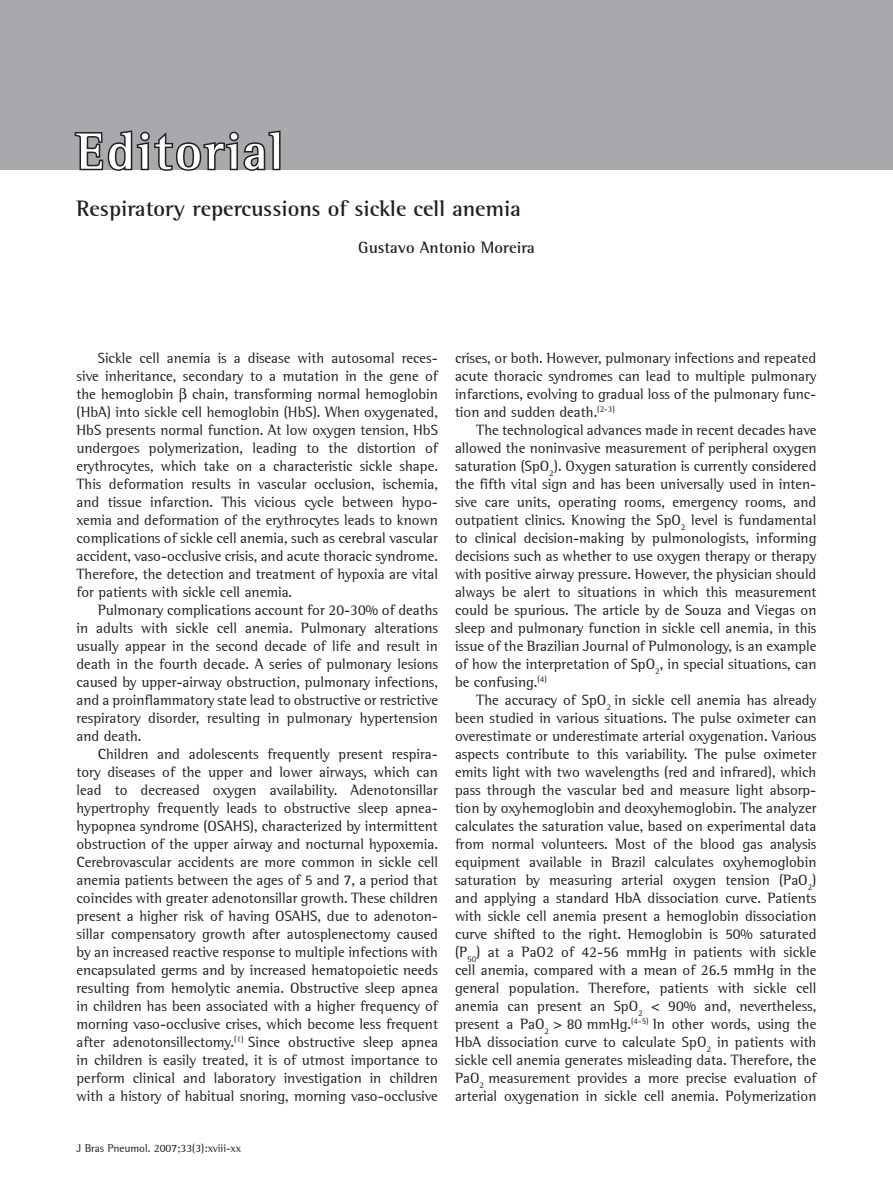
<style>
.page{position:relative;width:893px;height:1191px;background:#fff}
.page>*{position:absolute;margin:0;border:0;box-sizing:border-box;transform-origin:0 0}
.capítulo{font:700 51.75px "Libre Semi Serif S Si";letter-spacing:.05em;color:#fff}
.título___2o_idioma{font:700 22.5px "Libre Semi Serif S Si";color:#231f20}
.autores{font:700 16.5px "Libre Semi Serif S Si";color:#231f20}
.corpo{font:15px/18px "Libre Semi Serif S Si";color:#231f20;text-align:justify}
.rodapé{font:11.25px "Libre Semi Serif S Si";color:#231f20}
</style>
<div class="page">
<div style="left:0;top:0;width:893px;height:170px;background:#a8a9ad"></div>
<svg style="left:74px;top:130px;width:207px;height:41px"></svg>
<p class="capítulo" style="left:77px;top:120px;width:208px">Editorial</p>
<p class="título___2o_idioma" style="left:77px;top:195px;width:446px">Respiratory repercussions of sickle cell anemia</p>
<p class="autores" style="left:358px;top:237px;width:178px">Gustavo Antonio Moreira</p>
<p class="corpo" style="left:77px;top:348px;width:363px;text-indent:21px">Sickle cell anemia is a disease with autosomal reces&shy;sive inheritance, secondary to a mutation in the gene of the hemoglobin chain, transforming normal hemoglobin (HbA) into sickle cell hemoglobin (HbS). When oxygenated, HbS presents normal function. At low oxygen tension, HbS undergoes polymerization, leading to the distortion of erythrocytes, which take on a characteristic sickle shape.<br>This deformation results in vascular occlusion, ischemia, and tissue infarction. This vicious cycle between hypo&shy;xemia and deformation of the erythrocytes leads to known complications of sickle cell anemia, such as cerebral vascular accident, vaso-occlusive crisis, and acute thoracic syndrome.<br>Therefore, the detection and treatment of hypoxia are vital for patients with sickle cell anemia.</p>
<p class="corpo" style="left:77px;top:600px;width:363px;text-indent:21px">Pulmonary complications account for 20-30% of deaths in adults with sickle cell anemia. Pulmonary alterations usually appear in the second decade of life and result in death in the fourth decade. A series of pulmonary lesions caused by upper-airway obstruction, pulmonary infections, and a proinflammatory state lead to obstructive or restrictive respiratory disorder, resulting in pulmonary hypertension and death.</p>
<p class="corpo" style="left:77px;top:744px;width:363px;text-indent:21px">Children and adolescents frequently present respira&shy;tory diseases of the upper and lower airways, which can lead to decreased oxygen availability. Adenotonsillar hypertrophy frequently leads to obstructive sleep apnea&shy;hypopnea syndrome (OSAHS), characterized by intermittent obstruction of the upper airway and nocturnal hypoxemia.<br>Cerebrovascular accidents are more common in sickle cell anemia patients between the ages of 5 and 7, a period that coincides with greater adenotonsillar growth. These children present a higher risk of having OSAHS, due to adenoton&shy;sillar compensatory growth after autosplenectomy caused by an increased reactive response to multiple infections with encapsulated germs and by increased hematopoietic needs resulting from hemolytic anemia. Obstructive sleep apnea in children has been associated with a higher frequency of morning vaso-occlusive crises, which become less frequent after adenotonsillectomy.<sup>(1)</sup> Since obstructive sleep apnea in children is easily treated, it is of utmost importance to perform clinical and laboratory investigation in children with a history of habitual snoring, morning vaso-occlusive</p>
<p class="rodapé" style="left:77px;top:1141px;width:166px">J Bras Pneumol. 2007;33(3):xviii-xx</p>
<p class="corpo" style="left:455px;top:348px;width:363px">crises, or both. However, pulmonary infections and repeated acute thoracic syndromes can lead to multiple pulmonary infarctions, evolving to gradual loss of the pulmonary func&shy;tion and sudden death.<sup>(2-3)</sup></p>
<p class="corpo" style="left:455px;top:420px;width:363px;text-indent:21px">The technological advances made in recent decades have allowed the noninvasive measurement of peripheral oxygen saturation (SpO<sub>2</sub>). Oxygen saturation is currently considered the fifth vital sign and has been universally used in inten&shy;sive care units, operating rooms, emergency rooms, and outpatient clinics. Knowing the SpO<sub>2</sub> level is fundamental to clinical decision-making by pulmonologists, informing decisions such as whether to use oxygen therapy or therapy with positive airway pressure. However, the physician should always be alert to situations in which this measurement could be spurious. The article by de Souza and Viegas on sleep and pulmonary function in sickle cell anemia, in this issue of the Brazilian Journal of Pulmonology, is an example of how the interpretation of SpO<sub>2</sub>, in special situations, can be confusing.<sup>(4)</sup></p>
<p class="corpo" style="left:455px;top:690px;width:363px;text-indent:21px">The accuracy of SpO<sub>2</sub> in sickle cell anemia has already been studied in various situations. The pulse oximeter can overestimate or underestimate arterial oxygenation. Various aspects contribute to this variability. The pulse oximeter emits light with two wavelengths (red and infrared), which pass through the vascular bed and measure light absorp&shy;tion by oxyhemoglobin and deoxyhemoglobin. The analyzer calculates the saturation value, based on experimental data from normal volunteers. Most of the blood gas analysis equipment available in Brazil calculates oxyhemoglobin saturation by measuring arterial oxygen tension (PaO<sub>2</sub>) and applying a standard HbA dissociation curve. Patients with sickle cell anemia present a hemoglobin dissociation curve shifted to the right. Hemoglobin is 50% saturated (P<sub>50</sub>) at a PaO2 of 42-56 mmHg in patients with sickle cell anemia, compared with a mean of 26.5 mmHg in the general population. Therefore, patients with sickle cell anemia can present an SpO<sub>2</sub> &lt; 90% and, nevertheless, present a PaO<sub>2</sub> &gt; 80 mmHg.<sup>(4-5)</sup> In other words, using the HbA dissociation curve to calculate SpO<sub>2</sub> in patients with sickle cell anemia generates misleading data. Therefore, the PaO<sub>2</sub> measurement provides a more precise evaluation of arterial oxygenation in sickle cell anemia. Polymerization</p>
</div>
